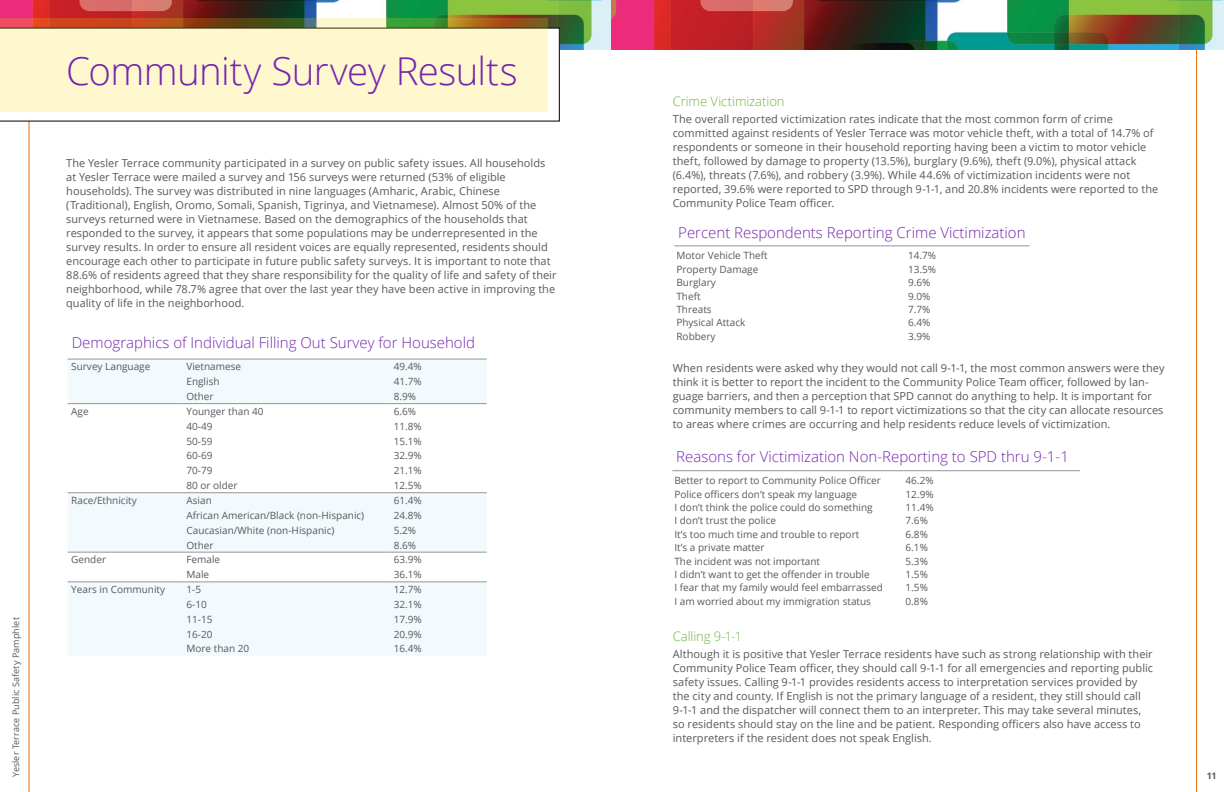
<style>
.page{position:relative;width:1224px;height:792px;background:#fff}
.page>*{position:absolute;margin:0;border:0;box-sizing:border-box;transform-origin:0 0}
.t1{font:300 38.4px "Open Sans";letter-spacing:-.015em;color:#7326b0}
.t2{font:300 15px "Open Sans";color:#7326b0}
.t3{font:300 13px "Open Sans";letter-spacing:-.005em;color:#6cb33f}
.t4{font:11px/14px "Open Sans";color:#58595b}
.t5{font:10px "Open Sans";color:#58595b}
.t6{font:9px "Open Sans";letter-spacing:.01em;color:#58595b}
.t7{font:700 9px "Open Sans";color:#58595b}
</style>
<div class="page">
<svg style="left:1196px;top:49px;width:28px;height:743px"></svg>
<svg style="left:28px;top:122px;width:2px;height:670px"></svg>
<img style="left:0;top:0;width:612px;height:49px">
<img style="left:612px;top:0;width:612px;height:49px">
<svg style="left:0;top:28px;width:560px;height:94px"></svg>
<svg style="left:0;top:18px;width:548px;height:94px;background:#f3e6bb"></svg>
<svg style="left:68px;top:360px;width:419px;height:296px;fill:#f2fafd"></svg>
<hr style="left:68px;top:403px;width:115px;height:1px;background:#939598">
<hr style="left:183px;top:403px;width:207px;height:1px;background:#939598">
<hr style="left:390px;top:403px;width:97px;height:1px;background:#939598">
<hr style="left:68px;top:493px;width:115px;height:1px;background:#939598">
<hr style="left:183px;top:493px;width:207px;height:1px;background:#939598">
<hr style="left:390px;top:493px;width:97px;height:1px;background:#939598">
<hr style="left:68px;top:552px;width:115px;height:1px;background:#939598">
<hr style="left:183px;top:552px;width:207px;height:1px;background:#939598">
<hr style="left:390px;top:552px;width:97px;height:1px;background:#939598">
<hr style="left:68px;top:582px;width:115px;height:1px;background:#939598">
<hr style="left:183px;top:582px;width:207px;height:1px;background:#939598">
<hr style="left:390px;top:582px;width:97px;height:1px;background:#939598">
<hr style="left:68px;top:359px;width:115px;height:1px;background:#939598">
<hr style="left:183px;top:359px;width:207px;height:1px;background:#939598">
<hr style="left:390px;top:359px;width:97px;height:1px;background:#939598">
<hr style="left:674px;top:246px;width:232px;height:1px;background:#939598">
<hr style="left:906px;top:246px;width:124px;height:1px;background:#939598">
<hr style="left:672px;top:470px;width:231px;height:1px;background:#939598">
<hr style="left:903px;top:470px;width:177px;height:1px;background:#939598">
<p class="t6" style="left:10px;top:777px;width:161px;rotate:-90deg">Yesler Terrace Public Safety Pamphlet</p>
<h1 class="t1" style="left:66px;top:45px;width:453px">Community Survey Results</h1>
<p class="t4" style="left:66px;top:156px;width:492px">The Yesler Terrace community participated in a survey on public safety issues. All households at Yesler Terrace were mailed a survey and 156 surveys were returned (53% of eligible households). The survey was distributed in nine languages (Amharic, Arabic, Chinese (Traditional), English, Oromo, Somali, Spanish, Tigrinya, and Vietnamese). Almost 50% of the surveys returned were in Vietnamese. Based on the demographics of the households that responded to the survey, it appears that some populations may be underrepresented in the survey results. In order to ensure all resident voices are equally represented, residents should encourage each other to participate in future public safety surveys. It is important to note that 88.6% of residents agreed that they share responsibility for the quality of life and safety of their neighborhood, while 78.7% agree that over the last year they have been active in improving the quality of life in the neighborhood.</p>
<h2 class="t2" style="left:72px;top:332px;width:405px">Demographics of Individual Filling Out Survey for Household</h2>
<p class="t5" style="left:71px;top:360px;width:81px">Survey Language</p>
<p class="t5" style="left:186px;top:360px;width:56px">Vietnamese</p>
<p class="t5" style="left:394px;top:360px;width:30px">49.4%</p>
<p class="t5" style="left:186px;top:375px;width:35px">English</p>
<p class="t5" style="left:394px;top:375px;width:30px">41.7%</p>
<p class="t5" style="left:186px;top:390px;width:29px">Other</p>
<p class="t5" style="left:394px;top:390px;width:24px">8.9%</p>
<p class="t5" style="left:71px;top:404px;width:19px">Age</p>
<p class="t5" style="left:186px;top:404px;width:79px">Younger than 40</p>
<p class="t5" style="left:394px;top:404px;width:24px">6.6%</p>
<p class="t5" style="left:186px;top:419px;width:28px">40-49</p>
<p class="t5" style="left:394px;top:419px;width:30px">11.8%</p>
<p class="t5" style="left:186px;top:434px;width:28px">50-59</p>
<p class="t5" style="left:394px;top:434px;width:30px">15.1%</p>
<p class="t5" style="left:186px;top:449px;width:28px">60-69</p>
<p class="t5" style="left:394px;top:449px;width:30px">32.9%</p>
<p class="t5" style="left:186px;top:464px;width:28px">70-79</p>
<p class="t5" style="left:394px;top:464px;width:30px">21.1%</p>
<p class="t5" style="left:186px;top:479px;width:53px">80 or older</p>
<p class="t5" style="left:394px;top:479px;width:30px">12.5%</p>
<p class="t5" style="left:71px;top:493px;width:67px">Race/Ethnicity</p>
<p class="t5" style="left:186px;top:493px;width:27px">Asian</p>
<p class="t5" style="left:394px;top:493px;width:30px">61.4%</p>
<p class="t5" style="left:186px;top:508px;width:179px">African American/Black (non-Hispanic)</p>
<p class="t5" style="left:394px;top:508px;width:30px">24.8%</p>
<p class="t5" style="left:186px;top:523px;width:149px">Caucasian/White (non-Hispanic)</p>
<p class="t5" style="left:394px;top:523px;width:24px">5.2%</p>
<p class="t5" style="left:186px;top:538px;width:29px">Other</p>
<p class="t5" style="left:394px;top:538px;width:24px">8.6%</p>
<p class="t5" style="left:71px;top:553px;width:36px">Gender</p>
<p class="t5" style="left:186px;top:553px;width:35px">Female</p>
<p class="t5" style="left:394px;top:553px;width:30px">63.9%</p>
<p class="t5" style="left:186px;top:568px;width:24px">Male</p>
<p class="t5" style="left:394px;top:568px;width:30px">36.1%</p>
<p class="t5" style="left:71px;top:583px;width:95px">Years in Community</p>
<p class="t5" style="left:186px;top:583px;width:16px">1-5</p>
<p class="t5" style="left:394px;top:583px;width:30px">12.7%</p>
<p class="t5" style="left:186px;top:597px;width:22px">6-10</p>
<p class="t5" style="left:394px;top:597px;width:30px">32.1%</p>
<p class="t5" style="left:186px;top:612px;width:28px">11-15</p>
<p class="t5" style="left:394px;top:612px;width:30px">17.9%</p>
<p class="t5" style="left:186px;top:627px;width:28px">16-20</p>
<p class="t5" style="left:394px;top:627px;width:30px">20.9%</p>
<p class="t5" style="left:186px;top:642px;width:64px">More than 20</p>
<p class="t5" style="left:394px;top:642px;width:30px">16.4%</p>
<p class="t3" style="left:673px;top:92px;width:113px">Crime Victimization</p>
<p class="t4" style="left:673px;top:112px;width:487px">The overall reported victimization rates indicate that the most common form of crime committed against residents of Yesler Terrace was motor vehicle theft, with a total of 14.7% of respondents or someone in their household reporting having been a victim to motor vehicle theft, followed by damage to property (13.5%), burglary (9.6%), theft (9.0%), physical attack (6.4%), threats (7.6%), and robbery (3.9%). While 44.6% of victimization incidents were not reported, 39.6% were reported to SPD through 9-1-1, and 20.8% incidents were reported to the Community Police Team officer.</p>
<h2 class="t2" style="left:678px;top:222px;width:349px">Percent Respondents Reporting Crime Victimization</h2>
<p class="t5" style="left:676px;top:249px;width:93px">Motor Vehicle Theft</p>
<p class="t5" style="left:908px;top:249px;width:30px">14.7%</p>
<p class="t5" style="left:676px;top:262px;width:83px">Property Damage</p>
<p class="t5" style="left:908px;top:262px;width:30px">13.5%</p>
<p class="t5" style="left:676px;top:276px;width:41px">Burglary</p>
<p class="t5" style="left:908px;top:276px;width:24px">9.6%</p>
<p class="t5" style="left:676px;top:289px;width:26px">Theft</p>
<p class="t5" style="left:908px;top:289px;width:24px">9.0%</p>
<p class="t5" style="left:676px;top:302px;width:37px">Threats</p>
<p class="t5" style="left:908px;top:302px;width:24px">7.7%</p>
<p class="t5" style="left:676px;top:316px;width:70px">Physical Attack</p>
<p class="t5" style="left:908px;top:316px;width:24px">6.4%</p>
<p class="t5" style="left:676px;top:329px;width:41px">Robbery</p>
<p class="t5" style="left:908px;top:329px;width:24px">3.9%</p>
<p class="t4" style="left:673px;top:361px;width:493px">When residents were asked why they would not call 9-1-1, the most common answers were they think it is better to report the incident to the Community Police Team officer, followed by lan&shy;guage barriers, and then a perception that SPD cannot do anything to help. It is important for community members to call 9-1-1 to report victimizations so that the city can allocate resources to areas where crimes are occurring and help residents reduce levels of victimization.</p>
<h2 class="t2" style="left:676px;top:446px;width:394px">Reasons for Victimization Non-Reporting to SPD thru 9-1-1</h2>
<p class="t5" style="left:674px;top:474px;width:208px">Better to report to Community Police Officer</p>
<p class="t5" style="left:906px;top:474px;width:30px">46.2%</p>
<p class="t5" style="left:674px;top:487px;width:184px">Police officers don’t speak my language</p>
<p class="t5" style="left:906px;top:487px;width:30px">12.9%</p>
<p class="t5" style="left:674px;top:500px;width:200px">I don’t think the police could do something</p>
<p class="t5" style="left:906px;top:500px;width:30px">11.4%</p>
<p class="t5" style="left:674px;top:514px;width:103px">I don’t trust the police</p>
<p class="t5" style="left:906px;top:514px;width:24px">7.6%</p>
<p class="t5" style="left:674px;top:527px;width:186px">It’s too much time and trouble to report</p>
<p class="t5" style="left:906px;top:527px;width:24px">6.8%</p>
<p class="t5" style="left:674px;top:541px;width:92px">It’s a private matter</p>
<p class="t5" style="left:906px;top:541px;width:24px">6.1%</p>
<p class="t5" style="left:674px;top:554px;width:147px">The incident was not important</p>
<p class="t5" style="left:906px;top:554px;width:24px">5.3%</p>
<p class="t5" style="left:674px;top:568px;width:197px">I didn’t want to get the offender in trouble</p>
<p class="t5" style="left:906px;top:568px;width:24px">1.5%</p>
<p class="t5" style="left:674px;top:581px;width:210px">I fear that my family would feel embarrassed</p>
<p class="t5" style="left:906px;top:581px;width:24px">1.5%</p>
<p class="t5" style="left:674px;top:594px;width:198px">I am worried about my immigration status</p>
<p class="t5" style="left:906px;top:594px;width:24px">0.8%</p>
<p class="t3" style="left:673px;top:627px;width:71px">Calling 9-1-1</p>
<p class="t4" style="left:673px;top:647px;width:482px">Although it is positive that Yesler Terrace residents have such as strong relationship with their Community Police Team officer, they should call 9-1-1 for all emergencies and reporting public safety issues. Calling 9-1-1 provides residents access to interpretation services provided by the city and county. If English is not the primary language of a resident, they still should call 9-1-1 and the dispatcher will connect them to an interpreter. This may take several minutes, so residents should stay on the line and be patient. Responding officers also have access to interpreters if the resident does not speak English.</p>
<p class="t7" style="left:1207px;top:770px;width:11px">11</p>
</div>
